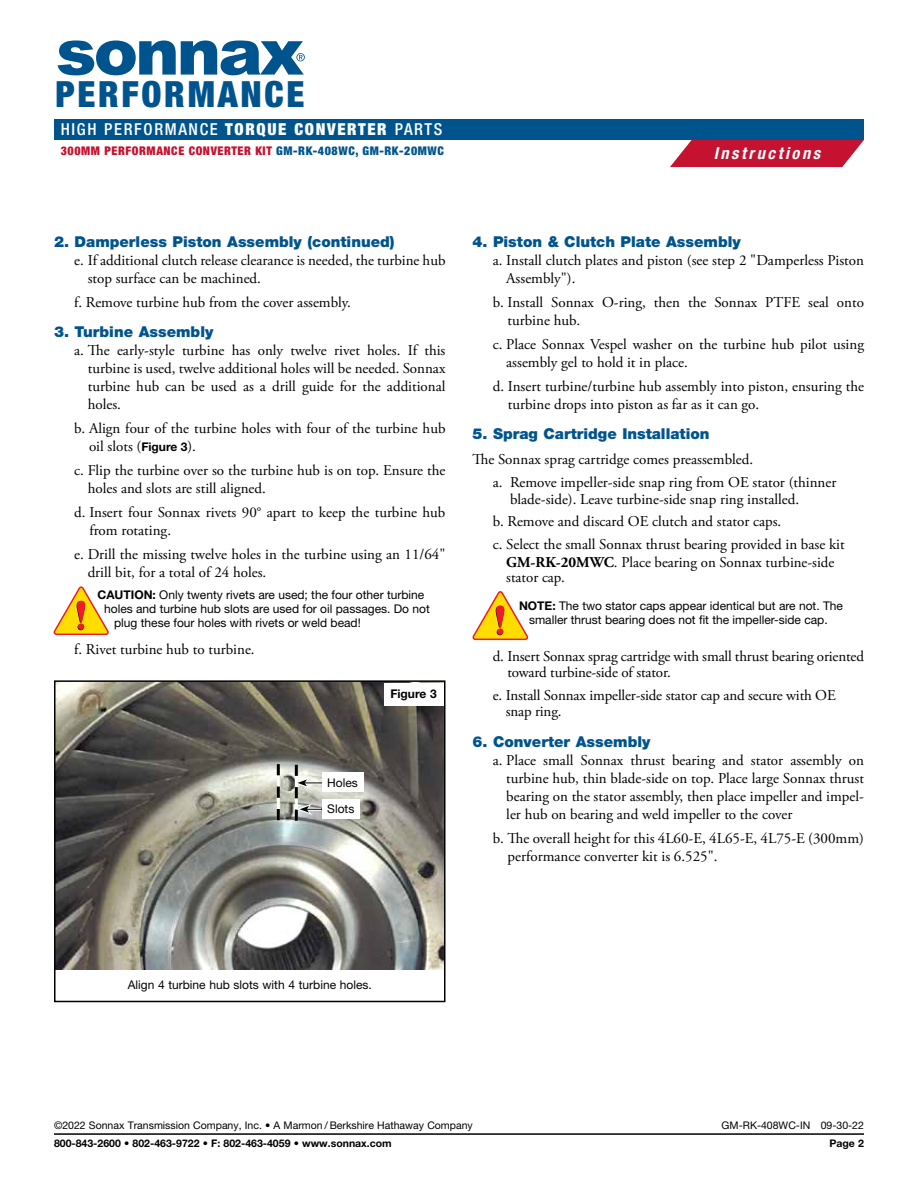
<style>
.page{position:relative;width:918px;height:1188px;background:#fff}
.page>*{position:absolute;margin:0;border:0;box-sizing:border-box;transform-origin:0 0}
.t1{font:900 condensed 36.15px "Helvetica Neue LT Std";letter-spacing:.075em;color:#00548e}
.t2{font:500 condensed 16.5px "Helvetica Neue LT Std";letter-spacing:.1em;color:#fff}
.t3{font:italic 700 condensed 16.5px "Helvetica Neue LT Std";letter-spacing:.155em;color:#fff}
.t4{font:15px/18px "Adobe Garamond Pro";color:#000}
.t5{font:900 15px "Helvetica Neue LT Std";color:#00548e}
.t6{font:12px/14.4px "Helvetica Neue LT Std";color:#000;text-align:center}
.t7{font:900 condensed 12px "Helvetica Neue LT Std";letter-spacing:.05em;color:#c41230}
.t8{font:700 12px "Helvetica Neue LT Std";color:#000}
.t9{font:10.5px "Helvetica Neue LT Std";color:#000}
.t10{font:700 10.5px "Helvetica Neue LT Std";color:#000}
.s1{color:#00548e}
.s2{font-weight:900}
.s3{font-family:"Helvetica Neue LT Std";font-weight:700;font-size:12px}
.s4{font-weight:700}
</style>
<div class="page">
<svg style="left:54px;top:586px;width:55px;height:49px"></svg>
<img style="left:57px;top:683px;width:386px;height:287px">
<div style="left:54px;top:680px;width:392px;height:322px;border:2px solid #000"></div>
<div style="left:384px;top:683px;width:60px;height:22px;background:#fff"></div>
<svg style="left:277px;top:764px;width:3px;height:56px"></svg>
<div style="left:322px;top:799px;width:38px;height:20px;background:#fff"></div>
<svg style="left:294px;top:765px;width:31px;height:56px;background:#b8bab4"></svg>
<div style="left:322px;top:773px;width:41px;height:19px;background:#fff"></div>
<svg style="left:473px;top:591px;width:55px;height:49px"></svg>
<hr style="left:54px;top:1133px;width:810px;height:2px;background:#000">
<svg style="left:670px;top:140px;width:194px;height:27px;background:#ca2c47"></svg>
<div style="left:54px;top:119px;width:810px;height:21px;background:#00548e"></div>
<svg style="left:58px;top:40px;width:247px;height:35px"></svg>
<h1 class="t1" style="left:56px;top:72px;width:250px">PERFORMANCE</h1>
<p class="t7" style="left:61px;top:144px;width:385px">300MM PERFORMANCE CONVERTER KIT <span class="s1">GM-RK-408WC, GM-RK-20MWC</span></p>
<p class="t2" style="left:61px;top:120px;width:383px">HIGH PERFORMANCE <span class="s2">TORQUE CONVERTER</span> PARTS</p>
<p class="t3" style="left:714px;top:143px;width:108px">Instructions</p>
<p class="t5" style="left:54px;top:232px;width:342px">2. Damperless Piston Assembly (continued)</p>
<p class="t4" style="left:88px;top:251px;width:359px;text-indent:-13px">e. If additional clutch release clearance is needed, the turbine hub stop surface can be machined.</p>
<p class="t4" style="left:74px;top:293px;width:278px">f. Remove turbine hub from the cover assembly.</p>
<p class="t5" style="left:54px;top:323px;width:161px">3. Turbine Assembly</p>
<p class="t4" style="left:88px;top:342px;width:359px;text-align:justify;text-indent:-14px">a. The early-style turbine has only twelve rivet holes. If this turbine is used, twelve additional holes will be needed. Sonnax turbine hub can be used as a drill guide for the additional holes.</p>
<p class="t4" style="left:89px;top:420px;width:358px;text-indent:-15px">b. Align four of the turbine holes with four of the turbine hub oil slots (<span class="s3">Figure 3</span>).</p>
<p class="t4" style="left:88px;top:462px;width:359px;text-indent:-14px">c. Flip the turbine over so the turbine hub is on top. Ensure the holes and slots are still aligned.</p>
<p class="t4" style="left:89px;top:504px;width:358px;text-indent:-15px">d. Insert four Sonnax rivets 90° apart to keep the turbine hub from rotating.</p>
<p class="t4" style="left:88px;top:546px;width:359px;text-indent:-13px">e. Drill the missing twelve holes in the turbine using an 11/64" drill bit, for a total of 24 holes.</p>
<p class="t6" style="left:98px;top:587px;width:328px"><span class="s4">CAUTION:</span> Only twenty rivets are used; the four other turbine</p>
<p class="t6" style="left:104px;top:601px;width:327px">holes and turbine hub slots are used for oil passages. Do not</p>
<p class="t6" style="left:114px;top:616px;width:248px">plug these four holes with rivets or weld bead!</p>
<p class="t4" style="left:74px;top:641px;width:182px">f. Rivet turbine hub to turbine.</p>
<p class="t8" style="left:390px;top:687px;width:48px">Figure 3</p>
<p class="t6" style="left:327px;top:775px;width:32px">Holes</p>
<p class="t6" style="left:327px;top:802px;width:29px">Slots</p>
<p class="t5" style="left:472px;top:232px;width:270px">4. Piston &amp; Clutch Plate Assembly</p>
<p class="t4" style="left:506px;top:251px;width:359px;text-indent:-14px">a. Install clutch plates and piston (see step 2 "Damperless Piston<br>Assembly").</p>
<p class="t4" style="left:508px;top:293px;width:358px;text-indent:-15px">b. Install Sonnax O-ring, then the Sonnax PTFE seal onto turbine hub.</p>
<p class="t4" style="left:506px;top:335px;width:359px;text-indent:-14px">c. Place Sonnax Vespel washer on the turbine hub pilot using assembly gel to hold it in place.</p>
<p class="t4" style="left:508px;top:377px;width:358px;text-indent:-15px">d. Insert turbine/turbine hub assembly into piston, ensuring the turbine drops into piston as far as it can go.</p>
<p class="t5" style="left:472px;top:425px;width:239px">5. Sprag Cartridge Installation</p>
<p class="t4" style="left:493px;top:448px;width:345px;line-height:23.2px;text-indent:-20px">The Sonnax sprag cartridge comes preassembled.<br>a. Remove impeller-side snap ring from OE stator (thinner</p>
<p class="t4" style="left:493px;top:488px;width:354px;line-height:22.5px;text-indent:17px">blade-side). Leave turbine-side snap ring installed.<br>b. Remove and discard OE clutch and stator caps.<br>c. Select the small Sonnax thrust bearing provided in base kit</p>
<p class="t4" style="left:506px;top:555px;width:330px;line-height:15px"><span class="s4">GM-RK-20MWC</span>. Place bearing on Sonnax turbine-side stator cap.</p>
<p class="t6" style="left:519px;top:598px;width:326px"><span class="s4">NOTE:</span> The two stator caps appear identical but are not. The smaller thrust bearing does not fit the impeller-side cap.</p>
<p class="t4" style="left:507px;top:649px;width:358px;line-height:16.5px;text-indent:-15px">d. Insert Sonnax sprag cartridge with small thrust bearing oriented toward turbine-side of stator.</p>
<p class="t4" style="left:506px;top:688px;width:332px;line-height:16.5px;text-indent:-13px">e. Install Sonnax impeller-side stator cap and secure with OE snap ring.</p>
<p class="t5" style="left:472px;top:733px;width:179px">6. Converter Assembly</p>
<p class="t4" style="left:506px;top:752px;width:359px;text-align:justify;text-indent:-14px">a. Place small Sonnax thrust bearing and stator assembly on turbine hub, thin blade-side on top. Place large Sonnax thrust bearing on the stator assembly, then place impeller and impel&shy;ler hub on bearing and weld impeller to the cover</p>
<p class="t4" style="left:508px;top:830px;width:358px;text-indent:-15px">b. The overall height for this 4L60-E, 4L65-E, 4L75-E (300mm) performance converter kit is 6.525".</p>
<p class="t6" style="left:128px;top:978px;width:246px">Align 4 turbine hub slots with 4 turbine holes.</p>
<p class="t9" style="left:54px;top:1119px;width:420px">©2022 Sonnax Transmission Company, Inc. • A Marmon / Berkshire Hathaway Company</p>
<p class="t9" style="left:722px;top:1119px;width:144px">GM-RK-408WC-IN 09-30-22</p>
<p class="t10" style="left:54px;top:1137px;width:339px">800-843-2600 • 802-463-9722 • F: 802-463-4059 • www.sonnax.com</p>
<p class="t10" style="left:829px;top:1137px;width:36px">Page 2</p>
</div>
